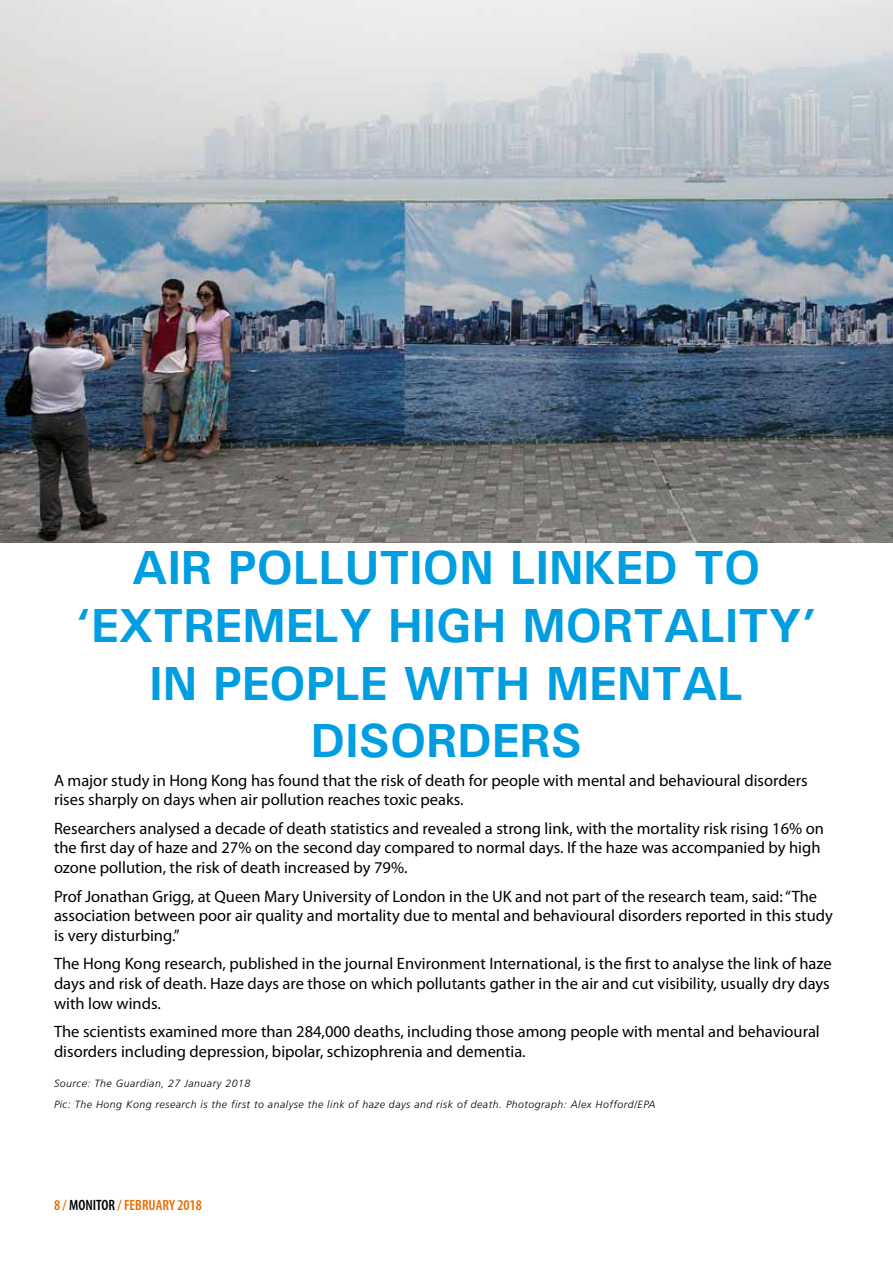
<style>
.page{position:relative;width:893px;height:1263px;background:#fff}
.page>*{position:absolute;margin:0;border:0;box-sizing:border-box;transform-origin:0 0}
.t1{font:700 48px/57.6px "Utah";color:#009ee0;text-align:center}
.t2{font:16.5px/19.8px "Myriad Pro";color:#000}
.t3{font:600 condensed 15px "Myriad Pro";color:#e96c00}
.t4{font:italic 300 10.5px/21.1px "Frutiger";letter-spacing:.05em;color:#000}
.s1{color:#000}
</style>
<div class="page">
<img style="left:0;top:0;width:893px;height:542px">
<h1 class="t1" style="left:75px;top:539px;width:744px">AIR POLLUTION LINKED TO ‘EXTREMELY HIGH MORTALITY’<br>IN PEOPLE WITH MENTAL<br>DISORDERS</h1>
<p class="t2" style="left:54px;top:770px;width:755px">A major study in Hong Kong has found that the risk of death for people with mental and behavioural disorders rises sharply on days when air pollution reaches toxic peaks.</p>
<p class="t2" style="left:54px;top:818px;width:771px">Researchers analysed a decade of death statistics and revealed a strong link, with the mortality risk rising 16% on the first day of haze and 27% on the second day compared to normal days. If the haze was accompanied by high ozone pollution, the risk of death increased by 79%.</p>
<p class="t2" style="left:54px;top:886px;width:780px">Prof Jonathan Grigg, at Queen Mary University of London in the UK and not part of the research team, said: “The association between poor air quality and mortality due to mental and behavioural disorders reported in this study is very disturbing.”</p>
<p class="t2" style="left:54px;top:954px;width:779px;text-align:justify">The Hong Kong research, published in the journal Environment International, is the first to analyse the link of haze days and risk of death. Haze days are those on which pollutants gather in the air and cut visibility, usually dry days with low winds.</p>
<p class="t2" style="left:54px;top:1022px;width:767px">The scientists examined more than 284,000 deaths, including those among people with mental and behavioural disorders including depression, bipolar, schizophrenia and dementia.</p>
<p class="t4" style="left:54px;top:1072px;width:603px">Source: The Guardian, 27 January 2018<br>Pic: The Hong Kong research is the first to analyse the link of haze days and risk of death. Photograph: Alex Hofford/EPA</p>
<p class="t3" style="left:54px;top:1197px;width:149px">8 / <span class="s1">MONITOR</span> / FEBRUARY 2018</p>
</div>
